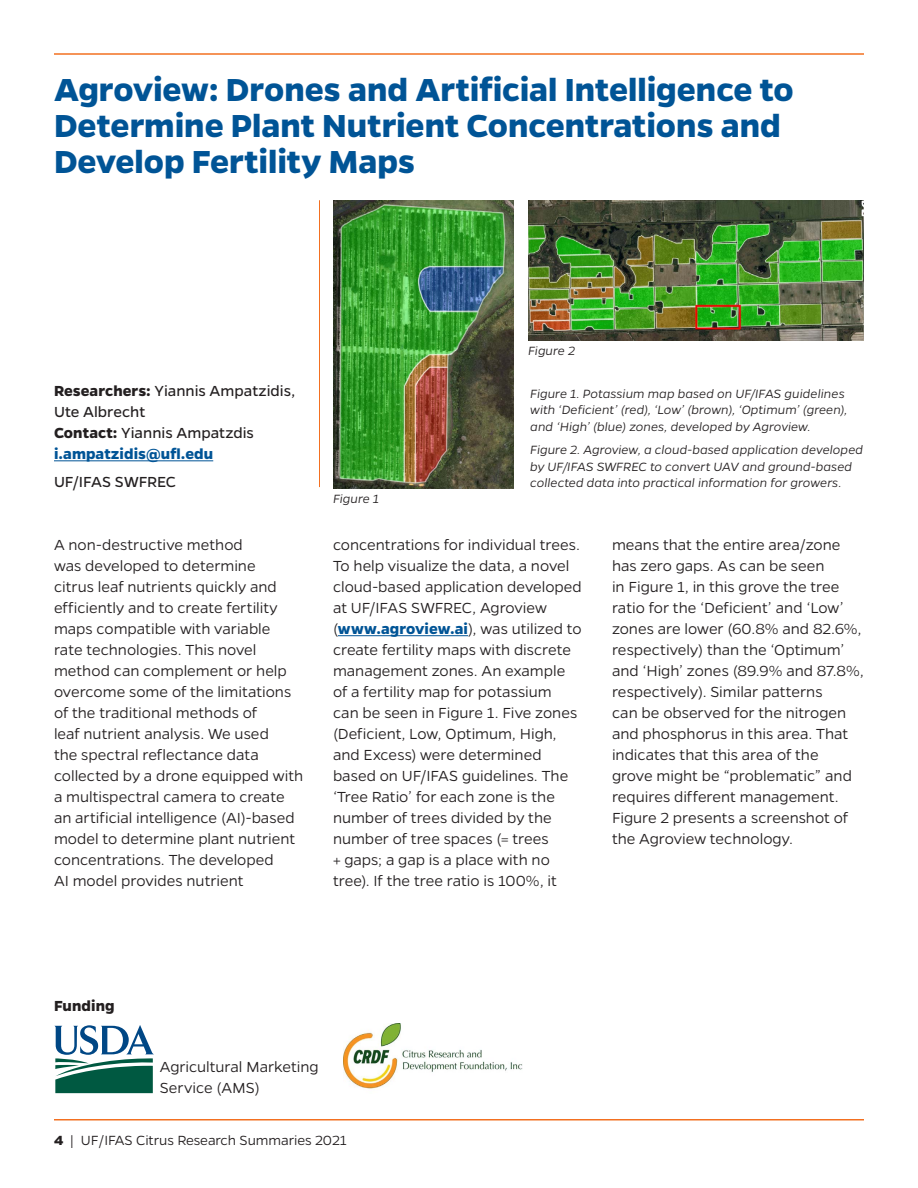
<style>
.page{position:relative;width:918px;height:1188px;background:#fff}
.page>*{position:absolute;margin:0;border:0;box-sizing:border-box;transform-origin:0 0}
.H1_-_Header{font:700 36px/36px "Gentona";color:#005496}
.P_-_body_no_indent{font:300 16.5px/21px "Gentona";color:#231f20}
.P_-_body_author{font:700 16.5px/21px "Gentona";letter-spacing:.005em;color:#005496}
.P_-_body_author-2{font:16.5px/21px "Gentona";color:#231f20}
.P_-_body_affiliation{font:16.5px "Gentona";letter-spacing:-.005em;color:#231f20}
.P_-_body_author-3{font:700 16.5px "Gentona";letter-spacing:.005em;color:#231f20}
.t1{font:300 15px "Gentona";letter-spacing:-.005em;color:#231f20}
.P_-_caption{font:italic 300 13.5px/16.5px "Gentona";letter-spacing:.01em;color:#231f20}
.s1{font-weight:700}
.s2{color:#231f20}
.s3{font-weight:400;color:#231f20}
.s4{font-weight:700;color:#005496}
</style>
<div class="page">
<hr style="left:54px;top:53px;width:810px;height:2px;background:#f37021">
<hr style="left:54px;top:1119px;width:810px;height:1px;background:#f37021">
<hr style="left:319px;top:200px;width:1px;height:287px;background:#f37021">
<hr style="left:338px;top:635px;width:130px;height:1px;background:#005496">
<hr style="left:54px;top:460px;width:159px;height:1px;background:#005496">
<img style="left:333px;top:200px;width:180px;height:288px">
<img style="left:528px;top:200px;width:336px;height:140px">
<svg style="left:54px;top:1025px;width:100px;height:68px"></svg>
<img style="left:343px;top:1024px;width:180px;height:65px">
<h1 class="H1_-_Header" style="left:54px;top:71px;width:741px">Agroview: Drones and Artificial Intelligence to<br>Determine Plant Nutrient Concentrations and<br>Develop Fertility Maps</h1>
<p class="P_-_body_author-2" style="left:54px;top:381px;width:243px"><span class="s1">Researchers:</span> Yiannis Ampatzidis,<br>Ute Albrecht</p>
<p class="P_-_body_author" style="left:54px;top:422px;width:201px"><span class="s2">Contact:</span> <span class="s3">Yiannis Ampatzdis </span>i.ampatzidis@ufl.edu</p>
<p class="P_-_body_affiliation" style="left:54px;top:473px;width:124px">UF/IFAS SWFREC</p>
<p class="P_-_caption" style="left:333px;top:490px;width:48px">Figure 1</p>
<p class="P_-_caption" style="left:528px;top:342px;width:48px">Figure 2</p>
<p class="P_-_caption" style="left:530px;top:385px;width:319px">Figure 1. Potassium map based on UF/IFAS guidelines with ‘Deficient’ (red), ‘Low’ (brown), ‘Optimum’ (green), and ‘High’ (blue) zones, developed by Agroview.</p>
<p class="P_-_caption" style="left:530px;top:441px;width:334px">Figure 2. Agroview, a cloud-based application developed by UF/IFAS SWFREC to convert UAV and ground-based collected data into practical information for growers.</p>
<p class="P_-_body_no_indent" style="left:54px;top:534px;width:251px">A non-destructive method<br>was developed to determine<br>citrus leaf nutrients quickly and efficiently and to create fertility maps compatible with variable<br>rate technologies. This novel method can complement or help overcome some of the limitations of the traditional methods of<br>leaf nutrient analysis. We used<br>the spectral reflectance data collected by a drone equipped with a multispectral camera to create an artificial intelligence (AI)-based model to determine plant nutrient concentrations. The developed<br>AI model provides nutrient</p>
<p class="P_-_body_no_indent" style="left:333px;top:534px;width:250px">concentrations for individual trees.<br>To help visualize the data, a novel cloud-based application developed at UF/IFAS SWFREC, Agroview (<span class="s4">www.agroview.ai</span>), was utilized to create fertility maps with discrete management zones. An example of a fertility map for potassium<br>can be seen in Figure 1. Five zones (Deficient, Low, Optimum, High, and Excess) were determined based on UF/IFAS guidelines. The ‘Tree Ratio’ for each zone is the number of trees divided by the number of tree spaces (= trees<br>+ gaps; a gap is a place with no tree). If the tree ratio is 100%, it</p>
<p class="P_-_body_no_indent" style="left:612px;top:534px;width:254px">means that the entire area/zone has zero gaps. As can be seen<br>in Figure 1, in this grove the tree ratio for the ‘Deficient’ and ‘Low’ zones are lower (60.8% and 82.6%, respectively) than the ‘Optimum’ and ‘High’ zones (89.9% and 87.8%, respectively). Similar patterns<br>can be observed for the nitrogen and phosphorus in this area. That indicates that this area of the<br>grove might be “problematic” and requires different management.<br>Figure 2 presents a screenshot of the Agroview technology.</p>
<p class="P_-_body_author-3" style="left:54px;top:997px;width:62px">Funding</p>
<p class="P_-_body_no_indent" style="left:160px;top:1057px;width:160px">Agricultural Marketing<br>Service (AMS)</p>
<p class="t1" style="left:54px;top:1132px;width:294px"><span class="s1">4</span> | UF/IFAS Citrus Research Summaries 2021</p>
</div>
